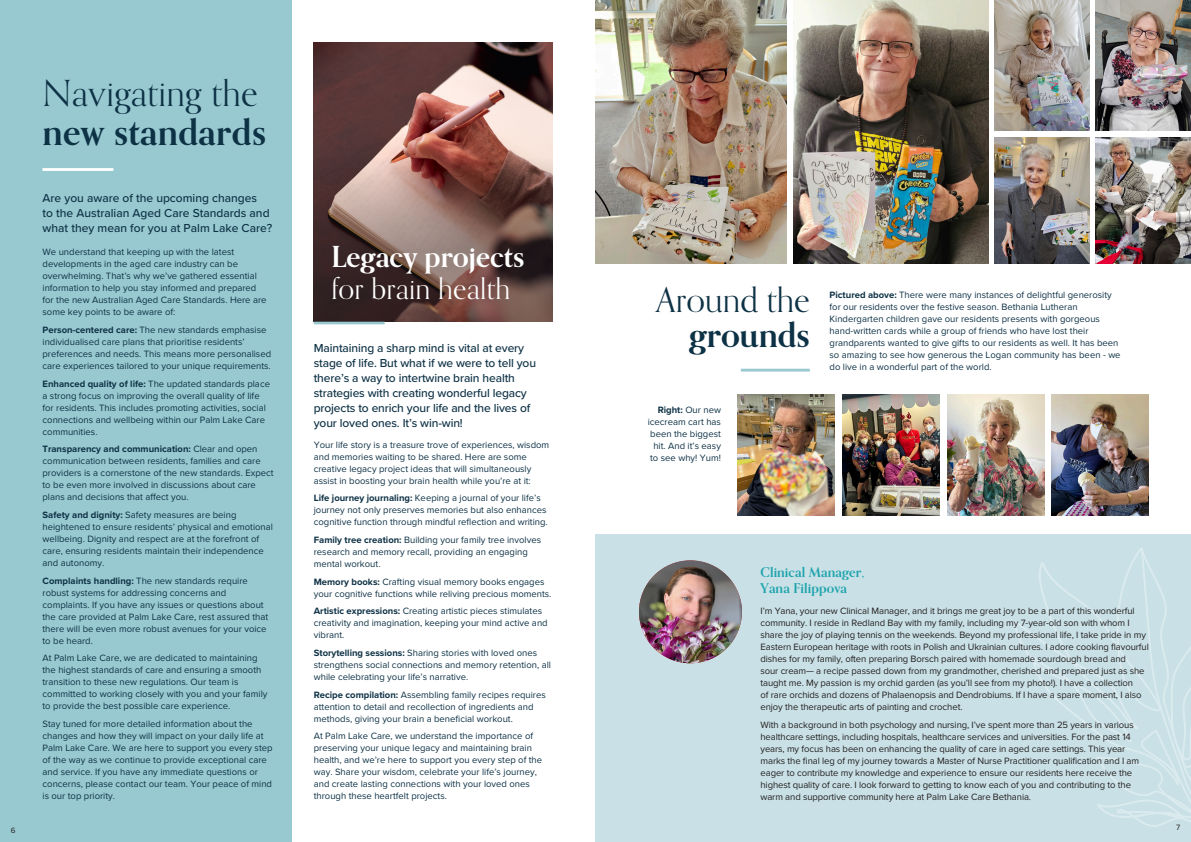
<style>
.page{position:relative;width:1191px;height:842px;background:#fff}
.page>*{position:absolute;margin:0;border:0;box-sizing:border-box;transform-origin:0 0}
.ParaStyle07_Leading_39_9_pts{font:36px/39px "Orpheus Pro";letter-spacing:.01em;color:#0d3145}
.ParaStyle07_Leading_39_9_pts-2{font:34px/35px "Orpheus Pro";color:#0d3145;text-align:right}
.ParaStyle07_Leading_39_9_pts-3{font:700 29px "Orpheus Pro";color:#fff}
.ParaStyle07_Leading_39_9_pts-4{font:29px "Orpheus Pro";letter-spacing:.01em;color:#fff}
.ParaStyle02_Leading_Auto{font:700 13.5px "Orpheus Pro";letter-spacing:.01em;color:#1ea3ad}
.ParaStyle01_Leading_12_pts{font:500 12px/15px "Proxima Nova";letter-spacing:-.01em;color:#0d3145}
.ParaStyle01_Leading_12_pts-2{font:9.5px/12px "Proxima Nova";color:#0d3145}
.ParaStyle02_Leading_Auto-2{font:9.5px/12px "Proxima Nova";letter-spacing:-.01em;color:#231f20}
.Body_Copy_COOROY{font:8px "Proxima Nova";color:#231f20}
.s1{font-weight:700}
</style>
<div class="page">
<div style="left:595px;top:534px;width:596px;height:308px;background:#c9e1e6"></div>
<img style="left:639px;top:560px;width:103px;height:103px;border-radius:51px">
<svg style="left:1013px;top:549px;width:127px;height:273px"></svg>
<svg style="left:1140px;top:498px;width:51px;height:329px"></svg>
<hr style="left:741px;top:369px;width:69px;height:3px;background:#99c9d0">
<img style="left:314px;top:43px;width:239px;height:113px">
<div style="left:0;top:0;width:292px;height:842px;background:#99c9d0"></div>
<hr style="left:43px;top:168px;width:70px;height:3px;background:#fff">
<hr style="left:314px;top:321px;width:71px;height:3px;background:#99c9d0">
<svg style="left:314px;top:156px;width:239px;height:165px;background:#6f514c"></svg>
<img style="left:794px;top:0;width:194px;height:264px">
<img style="left:1095px;top:0;width:96px;height:131px">
<img style="left:994px;top:137px;width:95px;height:127px">
<img style="left:994px;top:0;width:95px;height:131px">
<img style="left:1095px;top:137px;width:96px;height:127px">
<img style="left:595px;top:0;width:191px;height:264px">
<img style="left:737px;top:395px;width:98px;height:120px">
<img style="left:842px;top:395px;width:97px;height:120px">
<img style="left:947px;top:395px;width:97px;height:120px">
<img style="left:1051px;top:395px;width:97px;height:120px">
<p class="Body_Copy_COOROY" style="left:11px;top:824px;width:6px">6</p>
<p class="ParaStyle07_Leading_39_9_pts" style="left:43px;top:73px;width:225px">Navigating the <span class="s1">new standards</span></p>
<p class="ParaStyle01_Leading_12_pts" style="left:43px;top:190px;width:231px">Are you aware of the upcoming changes<br>to the Australian Aged Care Standards and what they mean for you at Palm Lake Care?</p>
<p class="ParaStyle01_Leading_12_pts-2" style="left:43px;top:246px;width:225px">We understand that keeping up with the latest developments in the aged care industry can be overwhelming. That’s why we’ve gathered essential information to help you stay informed and prepared for the new Australian Aged Care Standards. Here are some key points to be aware of:</p>
<p class="ParaStyle01_Leading_12_pts-2" style="left:43px;top:323px;width:230px"><span class="s1">Person-centered care:</span> The new standards emphasise individualised care plans that prioritise residents’ preferences and needs. This means more personalised care experiences tailored to your unique requirements.</p>
<p class="ParaStyle01_Leading_12_pts-2" style="left:43px;top:377px;width:229px"><span class="s1">Enhanced quality of life:</span> The updated standards place a strong focus on improving the overall quality of life for residents. This includes promoting activities, social connections and wellbeing within our Palm Lake Care communities.</p>
<p class="ParaStyle01_Leading_12_pts-2" style="left:43px;top:443px;width:233px"><span class="s1">Transparency and communication:</span> Clear and open communication between residents, families and care providers is a cornerstone of the new standards. Expect to be even more involved in discussions about care plans and decisions that affect you.</p>
<p class="ParaStyle01_Leading_12_pts-2" style="left:43px;top:508px;width:232px"><span class="s1">Safety and dignity:</span> Safety measures are being heightened to ensure residents’ physical and emotional wellbeing. Dignity and respect are at the forefront of care, ensuring residents maintain their independence and autonomy.</p>
<p class="ParaStyle01_Leading_12_pts-2" style="left:43px;top:574px;width:227px"><span class="s1">Complaints handling:</span> The new standards require robust systems for addressing concerns and complaints. If you have any issues or questions about the care provided at Palm Lake Care, rest assured that there will be even more robust avenues for your voice to be heard.</p>
<p class="ParaStyle01_Leading_12_pts-2" style="left:43px;top:652px;width:226px">At Palm Lake Care, we are dedicated to maintaining the highest standards of care and ensuring a smooth transition to these new regulations. Our team is committed to working closely with you and your family to provide the best possible care experience.</p>
<p class="ParaStyle01_Leading_12_pts-2" style="left:43px;top:717px;width:232px">Stay tuned for more detailed information about the changes and how they will impact on your daily life at Palm Lake Care. We are here to support you every step of the way as we continue to provide exceptional care and service. If you have any immediate questions or concerns, please contact our team. Your peace of mind is our top priority.</p>
<p class="ParaStyle07_Leading_39_9_pts-3" style="left:331px;top:239px;width:194px">Legacy projects</p>
<p class="ParaStyle07_Leading_39_9_pts-4" style="left:331px;top:271px;width:180px">for brain health</p>
<p class="ParaStyle01_Leading_12_pts" style="left:314px;top:340px;width:224px">Maintaining a sharp mind is vital at every stage of life. But what if we were to tell you there’s a way to intertwine brain health strategies with creating wonderful legacy projects to enrich your life and the lives of your loved ones. It’s win-win!</p>
<p class="ParaStyle01_Leading_12_pts-2" style="left:314px;top:438px;width:237px">Your life story is a treasure trove of experiences, wisdom and memories waiting to be shared. Here are some creative legacy project ideas that will simultaneously assist in boosting your brain health while you’re at it:</p>
<p class="ParaStyle01_Leading_12_pts-2" style="left:314px;top:492px;width:235px"><span class="s1">Life journey journaling:</span> Keeping a journal of your life’s journey not only preserves memories but also enhances cognitive function through mindful reflection and writing.</p>
<p class="ParaStyle01_Leading_12_pts-2" style="left:314px;top:533px;width:229px"><span class="s1">Family tree creation:</span> Building your family tree involves research and memory recall, providing an engaging mental workout.</p>
<p class="ParaStyle01_Leading_12_pts-2" style="left:314px;top:575px;width:239px"><span class="s1">Memory books:</span> Crafting visual memory books engages your cognitive functions while reliving precious moments.</p>
<p class="ParaStyle01_Leading_12_pts-2" style="left:314px;top:605px;width:235px"><span class="s1">Artistic expressions:</span> Creating artistic pieces stimulates creativity and imagination, keeping your mind active and vibrant.</p>
<p class="ParaStyle01_Leading_12_pts-2" style="left:314px;top:646px;width:239px"><span class="s1">Storytelling sessions:</span> Sharing stories with loved ones strengthens social connections and memory retention, all while celebrating your life’s narrative.</p>
<p class="ParaStyle01_Leading_12_pts-2" style="left:314px;top:688px;width:233px"><span class="s1">Recipe compilation:</span> Assembling family recipes requires attention to detail and recollection of ingredients and methods, giving your brain a beneficial workout.</p>
<p class="ParaStyle01_Leading_12_pts-2" style="left:314px;top:730px;width:230px">At Palm Lake Care, we understand the importance of preserving your unique legacy and maintaining brain health, and we’re here to support you every step of the way. Share your wisdom, celebrate your life’s journey, and create lasting connections with your loved ones through these heartfelt projects.</p>
<p class="ParaStyle07_Leading_39_9_pts-2" style="left:656px;top:282px;width:155px">Around the <span class="s1">grounds</span></p>
<p class="ParaStyle01_Leading_12_pts-2" style="left:647px;top:403px;width:75px;text-align:right"><span class="s1">Right:</span> Our new icecream cart has been the biggest hit. And it’s easy to see why! Yum!</p>
<p class="ParaStyle01_Leading_12_pts-2" style="left:829px;top:289px;width:292px"><span class="s1">Pictured above:</span> There were many instances of delightful generosity for our residents over the festive season. Bethania Lutheran Kindergarten children gave our residents presents with gorgeous hand-written cards while a group of friends who have lost their grandparents wanted to give gifts to our residents as well. It has been so amazing to see how generous the Logan community has been - we do live in a wonderful part of the world.</p>
<p class="ParaStyle02_Leading_Auto" style="left:760px;top:563px;width:105px">Clinical Manager,</p>
<p class="ParaStyle02_Leading_Auto" style="left:760px;top:579px;width:88px">Yana Filippova</p>
<p class="ParaStyle02_Leading_Auto-2" style="left:760px;top:604px;width:390px">I’m Yana, your new Clinical Manager, and it brings me great joy to be a part of this wonderful community. I reside in Redland Bay with my family, including my 7-year-old son with whom I share the joy of playing tennis on the weekends. Beyond my professional life, I take pride in my Eastern European heritage with roots in Polish and Ukrainian cultures. I adore cooking flavourful dishes for my family, often preparing Borsch paired with homemade sourdough bread and<br>sour cream— a recipe passed down from my grandmother, cherished and prepared just as she taught me. My passion is my orchid garden (as you’ll see from my photo!). I have a collection<br>of rare orchids and dozens of Phalaenopsis and Dendrobiums. If I have a spare moment, I also enjoy the therapeutic arts of painting and crochet.</p>
<p class="ParaStyle02_Leading_Auto-2" style="left:760px;top:718px;width:380px">With a background in both psychology and nursing, I’ve spent more than 25 years in various healthcare settings, including hospitals, healthcare services and universities. For the past 14 years, my focus has been on enhancing the quality of care in aged care settings. This year marks the final leg of my journey towards a Master of Nurse Practitioner qualification and I am eager to contribute my knowledge and experience to ensure our residents here receive the highest quality of care. I look forward to getting to know each of you and contributing to the warm and supportive community here at Palm Lake Care Bethania.</p>
<p class="Body_Copy_COOROY" style="left:1176px;top:821px;width:6px">7</p>
</div>
